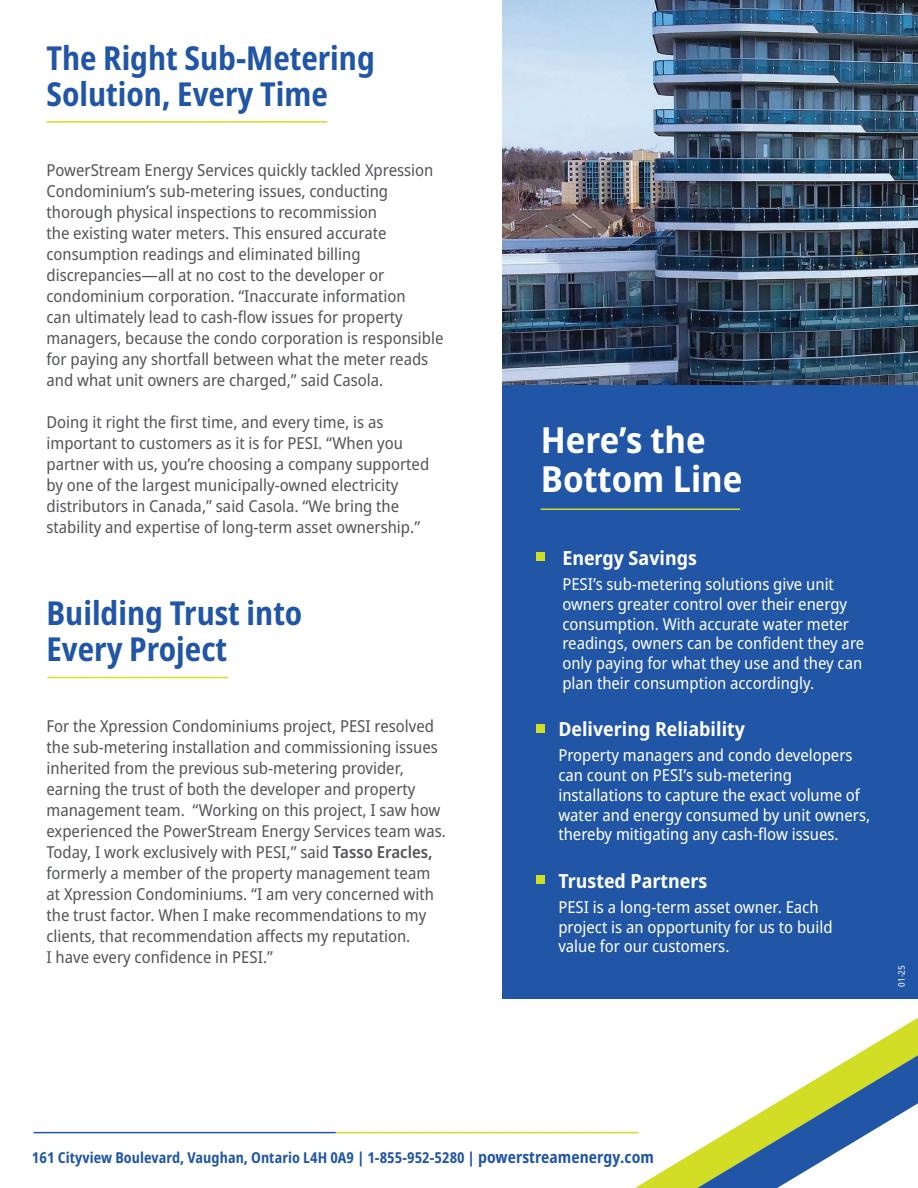
<style>
.page{position:relative;width:918px;height:1188px;background:#fff}
.page>*{position:absolute;margin:0;border:0;box-sizing:border-box;transform-origin:0 0}
.t1{font:700 semi-condensed 36px/39px "Noto Sans";color:#fff}
.t2{font:700 condensed 33px/36px "Noto Sans";color:#2155a5}
.t3{font:700 semi-condensed 19.5px "Noto Sans";color:#fff}
.t4{font:semi-condensed 16.5px/21px "Noto Sans";color:#535659}
.t5{font:semi-condensed 16.5px/19.8px "Noto Sans";color:#fff}
.t6{font:700 condensed 15px "Noto Sans";letter-spacing:.005em;color:#2155a5}
.t7{font:semi-condensed 9px "Noto Sans";color:#fff}
.s1{font-weight:600}
.s2{font-size:16.5px}
</style>
<div class="page">
<div style="left:502px;top:384px;width:416px;height:615px;background:#2155a5"></div>
<img style="left:502px;top:0;width:416px;height:384px">
<div style="left:537px;top:553px;width:8px;height:8px;background:#d2dd25"></div>
<div style="left:537px;top:724px;width:8px;height:8px;background:#d2dd25"></div>
<div style="left:537px;top:876px;width:8px;height:8px;background:#d2dd25"></div>
<svg style="left:635px;top:1018px;width:283px;height:170px"></svg>
<svg style="left:697px;top:1055px;width:221px;height:133px"></svg>
<hr style="left:33px;top:1132px;width:303px;height:1px;background:#2155a5">
<hr style="left:336px;top:1132px;width:302px;height:1px;background:#d2dd25">
<hr style="left:46px;top:121px;width:281px;height:2px;background:#d2dd25">
<hr style="left:47px;top:677px;width:181px;height:1px;background:#d2dd25">
<hr style="left:541px;top:508px;width:199px;height:2px;background:#d2dd25">
<h2 class="t2" style="left:46px;top:40px;width:330px">The Right Sub-Metering<br>Solution, Every Time</h2>
<p class="t4" style="left:46px;top:160px;width:399px">PowerStream Energy Services quickly tackled Xpression Condominium’s sub-metering issues, conducting thorough physical inspections to recommission<br>the existing water meters. This ensured accurate consumption readings and eliminated billing discrepancies—all at no cost to the developer or condominium corporation. “Inaccurate information<br>can ultimately lead to cash-flow issues for property managers, because the condo corporation is responsible for paying any shortfall between what the meter reads and what unit owners are charged,” said Casola.</p>
<p class="t4" style="left:46px;top:412px;width:384px">Doing it right the first time, and every time, is as important to customers as it is for PESI. “When you partner with us, you’re choosing a company supported by one of the largest municipally-owned electricity distributors in Canada,” said Casola. “We bring the stability and expertise of long-term asset ownership.”</p>
<h2 class="t2" style="left:46px;top:596px;width:257px">Building Trust into<br>Every Project</h2>
<p class="t4" style="left:46px;top:716px;width:401px">For the Xpression Condominiums project, PESI resolved the sub-metering installation and commissioning issues inherited from the previous sub-metering provider, earning the trust of both the developer and property management team. “Working on this project, I saw how experienced the PowerStream Energy Services team was.<br>Today, I work exclusively with PESI,” said <span class="s1">Tasso Eracles, </span>formerly a member of the property management team at Xpression Condominiums. “I am very concerned with the trust factor. When I make recommendations to my clients, that recommendation affects my reputation.<br>I have every confidence in PESI.”</p>
<h1 class="t1" style="left:541px;top:421px;width:203px">Here’s the<br>Bottom Line</h1>
<p class="t3" style="left:562px;top:544px;width:136px">Energy Savings</p>
<p class="t5" style="left:562px;top:575px;width:303px">PESI’s sub-metering solutions give unit owners greater control over their energy consumption. With accurate water meter readings, owners can be confident they are only paying for what they use and they can plan their consumption accordingly.</p>
<p class="t3" style="left:558px;top:715px;width:188px">Delivering Reliability</p>
<p class="t5" style="left:558px;top:746px;width:313px">Property managers and condo developers can count on PESI’s sub-metering installations to capture the exact volume of water and energy consumed by unit owners, thereby mitigating any cash-flow issues.</p>
<p class="t3" style="left:558px;top:867px;width:150px">Trusted Partners</p>
<p class="t5" style="left:558px;top:897px;width:276px">PESI is a long-term asset owner. Each project is an opportunity for us to build value for our customers.</p>
<p class="t7" style="left:895px;top:987px;width:23px;rotate:-90deg">01-25</p>
<p class="t6" style="left:32px;top:1147px;width:623px">161 Cityview Boulevard, Vaughan, Ontario L4H 0A9 | 1-855-952-5280 | <span class="s2">powerstreamenergy.com</span></p>
</div>
